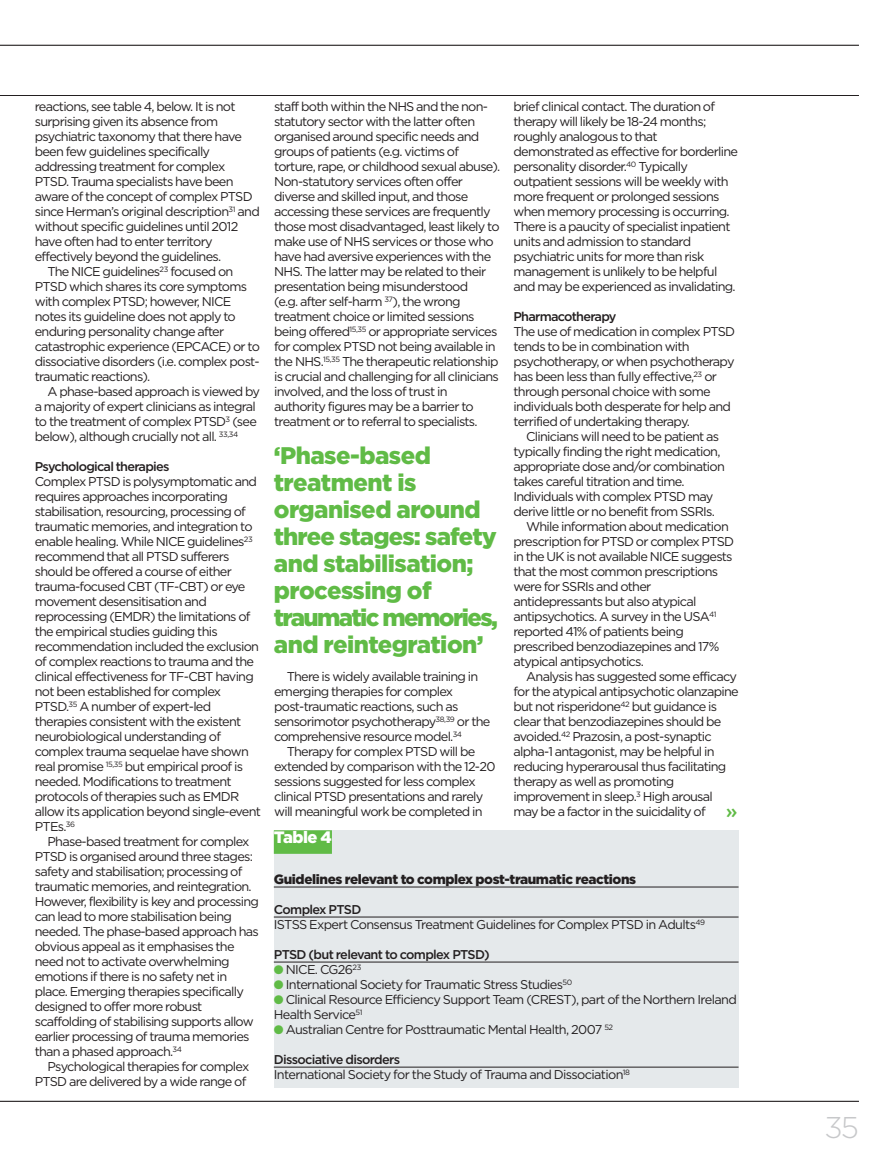
<style>
.page{position:relative;width:893px;height:1170px;background:#fff}
.page>*{position:absolute;margin:0;border:0;box-sizing:border-box;transform-origin:0 0}
.t1{font:300 30px "Gotham";color:#c7c8ca}
.t2{font:900 24px/27px "Gotham";letter-spacing:-.02em;color:#60bb46}
.t3{font:900 16.5px "Gotham";letter-spacing:-.03em;color:#fff}
.t4{font:900 13.5px "Gotham";letter-spacing:-.03em;color:#231f20}
.t5{font:12.75px/15px "Gotham";letter-spacing:-.055em;color:#231f20}
.t6{font:500 12.75px "Gotham";letter-spacing:-.06em;color:#231f20}
.s1{font-weight:500;font-size:19.5px;color:#60bb46}
.s2{font-weight:500}
.s3{font-family:"Pulse Taz";font-weight:800;color:#60bb46}
</style>
<div class="page">
<hr style="left:0;top:45px;width:859px;height:1px;background:#231f20">
<hr style="left:0;top:95px;width:859px;height:1px;background:#231f20">
<hr style="left:0;top:1100px;width:859px;height:1px;background:#231f20">
<div style="left:274px;top:830px;width:464px;height:257px;background:#e5e9eb"></div>
<div style="left:274px;top:830px;width:58px;height:23px;background:#60bb46"></div>
<hr style="left:274px;top:886px;width:464px;height:1px;background:#231f20">
<hr style="left:274px;top:916px;width:464px;height:1px;background:#231f20">
<hr style="left:274px;top:961px;width:464px;height:1px;background:#231f20">
<hr style="left:274px;top:1066px;width:464px;height:1px;background:#231f20">
<p class="t5" style="left:35px;top:100px;width:202px">reactions, see table 4, below. It is not</p>
<p class="t5" style="left:35px;top:115px;width:185px">surprising given its absence from</p>
<p class="t5" style="left:35px;top:130px;width:209px">psychiatric taxonomy that there have</p>
<p class="t5" style="left:35px;top:145px;width:177px">been few guidelines specifically</p>
<p class="t5" style="left:35px;top:160px;width:192px">addressing treatment for complex</p>
<p class="t5" style="left:35px;top:175px;width:200px">PTSD. Trauma specialists have been</p>
<p class="t5" style="left:35px;top:190px;width:219px">aware of the concept of complex PTSD</p>
<p class="t5" style="left:35px;top:205px;width:227px">since Herman’s original description<sup>31</sup> and</p>
<p class="t5" style="left:35px;top:220px;width:205px">without specific guidelines until 2012</p>
<p class="t5" style="left:35px;top:235px;width:179px">have often had to enter territory</p>
<p class="t5" style="left:35px;top:250px;width:188px">effectively beyond the guidelines.</p>
<p class="t5" style="left:48px;top:265px;width:187px">The NICE guidelines<sup>23</sup> focused on</p>
<p class="t5" style="left:35px;top:280px;width:214px">PTSD which shares its core symptoms</p>
<p class="t5" style="left:35px;top:295px;width:198px">with complex PTSD; however, NICE</p>
<p class="t5" style="left:35px;top:310px;width:203px">notes its guideline does not apply to</p>
<p class="t5" style="left:35px;top:325px;width:191px">enduring personality change after</p>
<p class="t5" style="left:35px;top:340px;width:227px">catastrophic experience (EPCACE) or to</p>
<p class="t5" style="left:35px;top:355px;width:226px">dissociative disorders (i.e. complex post-</p>
<p class="t5" style="left:35px;top:370px;width:117px">traumatic reactions).</p>
<p class="t5" style="left:48px;top:385px;width:214px">A phase-based approach is viewed by</p>
<p class="t5" style="left:35px;top:400px;width:223px">a majority of expert clinicians as integral</p>
<p class="t5" style="left:35px;top:415px;width:224px">to the treatment of complex PTSD<sup>3</sup> (see</p>
<p class="t5" style="left:35px;top:430px;width:205px">below), although crucially not all. <sup>33,34</sup></p>
<p class="t6" style="left:35px;top:462px;width:136px">Psychological therapies</p>
<p class="t5" style="left:35px;top:475px;width:228px">Complex PTSD is polysymptomatic and requires approaches incorporating stabilisation, resourcing, processing of traumatic memories, and integration to enable healing. While NICE guidelines<sup>23 </sup>recommend that all PTSD sufferers should be offered a course of either trauma-focused CBT (TF-CBT) or eye movement desensitisation and reprocessing (EMDR) the limitations of the empirical studies guiding this recommendation included the exclusion of complex reactions to trauma and the clinical effectiveness for TF-CBT having not been established for complex PTSD.<sup>35</sup> A number of expert-led therapies consistent with the existent neurobiological understanding of complex trauma sequelae have shown real promise <sup>15,35</sup> but empirical proof is needed. Modifications to treatment protocols of therapies such as EMDR allow its application beyond single-event PTEs.<sup>36</sup></p>
<p class="t5" style="left:35px;top:835px;width:226px;text-indent:13px">Phase-based treatment for complex PTSD is organised around three stages: safety and stabilisation; processing of traumatic memories, and reintegration.<br>However, flexibility is key and processing can lead to more stabilisation being needed. The phase-based approach has obvious appeal as it emphasises the need not to activate overwhelming emotions if there is no safety net in place. Emerging therapies specifically designed to offer more robust scaffolding of stabilising supports allow earlier processing of trauma memories than a phased approach.<sup>34</sup></p>
<p class="t5" style="left:35px;top:1060px;width:216px;text-align:right">Psychological therapies for complex<br>PTSD are delivered by a wide range of</p>
<p class="t5" style="left:274px;top:100px;width:228px">staff both within the NHS and the non&shy;statutory sector with the latter often organised around specific needs and groups of patients (e.g. victims of torture, rape, or childhood sexual abuse).<br>Non-statutory services often offer diverse and skilled input, and those accessing these services are frequently those most disadvantaged, least likely to make use of NHS services or those who have had aversive experiences with the NHS. The latter may be related to their presentation being misunderstood<br>(e.g. after self-harm <sup>37</sup>), the wrong treatment choice or limited sessions being offered<sup>15,35</sup> or appropriate services for complex PTSD not being available in the NHS.<sup>15,35</sup> The therapeutic relationship is crucial and challenging for all clinicians involved, and the loss of trust in authority figures may be a barrier to treatment or to referral to specialists.</p>
<h2 class="t2" style="left:274px;top:443px;width:226px">‘Phase-based treatment is organised around three stages: safety and stabilisation; processing of traumatic memories, and reintegration’</h2>
<p class="t5" style="left:274px;top:670px;width:218px;text-indent:13px">There is widely available training in emerging therapies for complex post-traumatic reactions, such as sensorimotor psychotherapy<sup>38,39</sup> or the comprehensive resource model.<sup>34</sup></p>
<p class="t5" style="left:274px;top:745px;width:223px;text-indent:13px">Therapy for complex PTSD will be extended by comparison with the 12-20 sessions suggested for less complex clinical PTSD presentations and rarely will meaningful work be completed in</p>
<p class="t5" style="left:513px;top:100px;width:226px">brief clinical contact. The duration of therapy will likely be 18-24 months; roughly analogous to that demonstrated as effective for borderline personality disorder.<sup>40</sup> Typically outpatient sessions will be weekly with more frequent or prolonged sessions when memory processing is occurring.<br>There is a paucity of specialist inpatient units and admission to standard psychiatric units for more than risk management is unlikely to be helpful and may be experienced as invalidating.</p>
<p class="t6" style="left:513px;top:312px;width:105px">Pharmacotherapy</p>
<p class="t5" style="left:513px;top:325px;width:223px">The use of medication in complex PTSD tends to be in combination with psychotherapy, or when psychotherapy has been less than fully effective,<sup>23</sup> or through personal choice with some individuals both desperate for help and terrified of undertaking therapy.</p>
<p class="t5" style="left:526px;top:430px;width:195px">Clinicians will need to be patient as</p>
<p class="t5" style="left:513px;top:445px;width:209px">typically finding the right medication,</p>
<p class="t5" style="left:513px;top:460px;width:213px">appropriate dose and/or combination</p>
<p class="t5" style="left:513px;top:475px;width:173px">takes careful titration and time.</p>
<p class="t5" style="left:513px;top:490px;width:201px">Individuals with complex PTSD may</p>
<p class="t5" style="left:513px;top:505px;width:203px">derive little or no benefit from SSRIs.</p>
<p class="t5" style="left:526px;top:520px;width:204px">While information about medication</p>
<p class="t5" style="left:513px;top:535px;width:222px">prescription for PTSD or complex PTSD</p>
<p class="t5" style="left:513px;top:550px;width:221px">in the UK is not available NICE suggests</p>
<p class="t5" style="left:513px;top:565px;width:206px">that the most common prescriptions</p>
<p class="t5" style="left:513px;top:580px;width:139px">were for SSRIs and other</p>
<p class="t5" style="left:513px;top:595px;width:185px">antidepressants but also atypical</p>
<p class="t5" style="left:513px;top:610px;width:204px">antipsychotics. A survey in the USA<sup>41</sup></p>
<p class="t5" style="left:513px;top:625px;width:172px">reported 41% of patients being</p>
<p class="t5" style="left:513px;top:640px;width:207px">prescribed benzodiazepines and 17%</p>
<p class="t5" style="left:513px;top:655px;width:132px">atypical antipsychotics.</p>
<p class="t5" style="left:526px;top:670px;width:212px">Analysis has suggested some efficacy</p>
<p class="t5" style="left:513px;top:685px;width:227px">for the atypical antipsychotic olanzapine</p>
<p class="t5" style="left:513px;top:700px;width:205px">but not risperidone<sup>42</sup> but guidance is</p>
<p class="t5" style="left:513px;top:715px;width:210px">clear that benzodiazepines should be</p>
<p class="t5" style="left:513px;top:730px;width:200px">avoided.<sup>42</sup> Prazosin, a post-synaptic</p>
<p class="t5" style="left:513px;top:745px;width:203px">alpha-1 antagonist, may be helpful in</p>
<p class="t5" style="left:513px;top:760px;width:214px">reducing hyperarousal thus facilitating</p>
<p class="t5" style="left:513px;top:775px;width:162px">therapy as well as promoting</p>
<p class="t5" style="left:513px;top:790px;width:201px">improvement in sleep.<sup>3</sup> High arousal</p>
<p class="t5" style="left:513px;top:805px;width:226px">may be a factor in the suicidality of <span class="s1">»</span></p>
<p class="t3" style="left:274px;top:831px;width:60px">Table 4</p>
<p class="t4" style="left:274px;top:874px;width:364px">Guidelines relevant to complex post-traumatic reactions</p>
<p class="t5" style="left:274px;top:902px;width:433px"><span class="s2">Complex PTSD<br></span>ISTSS Expert Consensus Treatment Guidelines for Complex PTSD in Adults<sup>49</sup></p>
<p class="t6" style="left:274px;top:949px;width:217px">PTSD (but relevant to complex PTSD)</p>
<p class="t5" style="left:274px;top:962px;width:89px"><span class="s3">•</span> NICE. CG26<sup>23</sup></p>
<p class="t5" style="left:274px;top:977px;width:300px"><span class="s3">•</span> International Society for Traumatic Stress Studies<sup>50</sup></p>
<p class="t5" style="left:274px;top:992px;width:464px"><span class="s3">•</span> Clinical Resource Efficiency Support Team (CREST), part of the Northern Ireland<br>Health Service<sup>51</sup></p>
<p class="t5" style="left:274px;top:1022px;width:341px"><span class="s3">•</span> Australian Centre for Posttraumatic Mental Health, 2007 <sup>52</sup></p>
<p class="t5" style="left:274px;top:1052px;width:358px"><span class="s2">Dissociative disorders<br></span>International Society for the Study of Trauma and Dissociation<sup>18</sup></p>
<h1 class="t1" style="left:824px;top:1116px;width:36px">35</h1>
</div>
